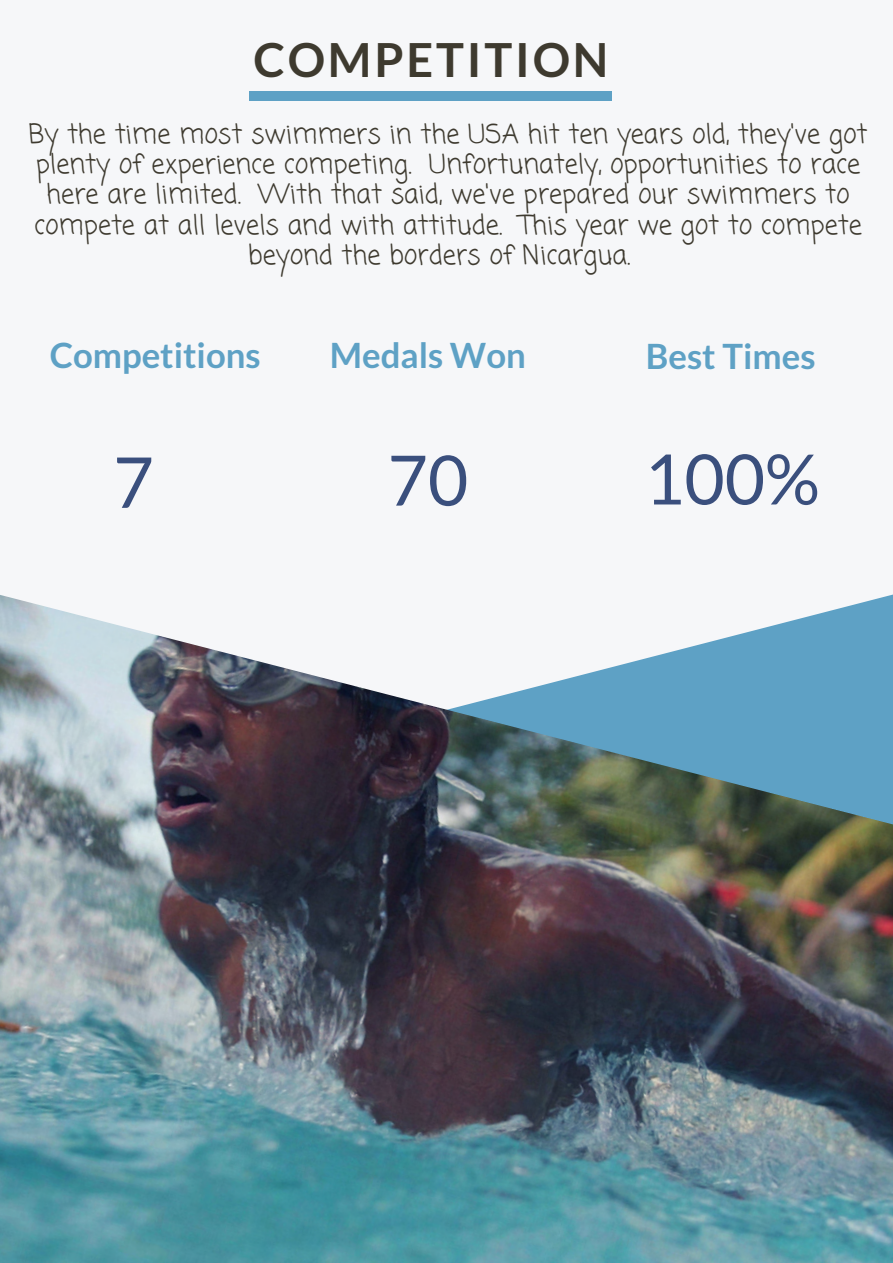
<style>
.page{position:relative;width:893px;height:1263px;background:#f6f7f9}
.page>*{position:absolute;margin:0;border:0;box-sizing:border-box;transform-origin:0 0}
.t1{font:70.2px "Lato";color:#3a4f7d}
.t2{font:69.6px "Lato";color:#3a4f7d}
.t3{font:700 46.95px "Lato";letter-spacing:.06em;color:#3e3a2f}
.t4{font:700 34.8px "Lato";color:#5ea1c5}
.t5{font:26.55px "Coming Soon";color:#3e3a2f}
</style>
<div class="page">
<div style="left:249px;top:91px;width:362px;height:9px;background:#5ea1c5"></div>
<img style="left:0;top:595px;width:893px;height:668px">
<h3 class="t3" style="left:253px;top:30px;width:356px">COMPETITION</h3>
<p class="t5" style="left:29px;top:115px;width:840px">By the time most swimmers in the USA hit ten years old, they've got</p>
<p class="t5" style="left:36px;top:146px;width:826px">plenty of experience competing. Unfortunately, opportunities to race</p>
<p class="t5" style="left:46px;top:176px;width:805px">here are limited. With that said, we've prepared our swimmers to</p>
<p class="t5" style="left:34px;top:207px;width:829px">compete at all levels and with attitude. This year we got to compete</p>
<p class="t5" style="left:248px;top:237px;width:383px">beyond the borders of Nicargua.</p>
<h3 class="t4" style="left:50px;top:334px;width:212px">Competitions</h3>
<h3 class="t4" style="left:330px;top:334px;width:198px">Medals Won</h3>
<h3 class="t4" style="left:646px;top:335px;width:171px">Best Times</h3>
<h1 class="t1" style="left:113px;top:439px;width:42px">7</h1>
<h2 class="t2" style="left:388px;top:437px;width:82px">70</h2>
<h2 class="t2" style="left:644px;top:436px;width:177px">100%</h2>
</div>
